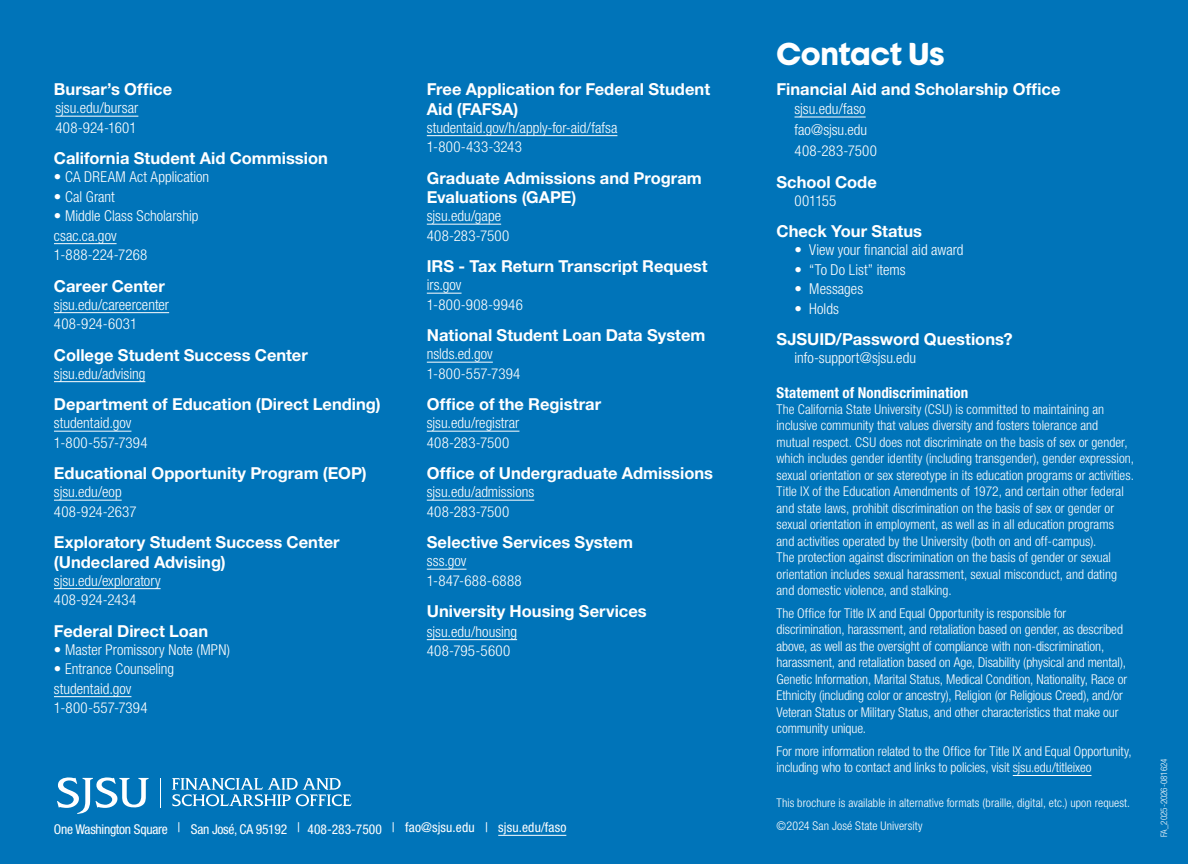
<style>
.page{position:relative;width:1188px;height:864px;background:#0074b9}
.page>*{position:absolute;margin:0;border:0;box-sizing:border-box;transform-origin:0 0}
.t1{font:700 30px "SJSU Pride D";letter-spacing:-.01em;color:#fff}
.t2{font:700 16.5px/19.5px "Helvetica Neue LT Pro";color:#fff}
.t3{font:300 condensed 15px/19.5px "Helvetica Neue LT Pro";color:#fff}
.t4{font:700 condensed 15px "Helvetica Neue LT Pro";letter-spacing:.005em;color:#fff}
.t5{font:300 condensed 15px/19.5px "Helvetica Neue LT Pro";letter-spacing:.02em;color:#fff}
.t6{font:300 condensed 13.5px/16.5px "Helvetica Neue LT Pro";color:#fff}
.t7{font:condensed 13.5px "Helvetica Neue LT Pro";color:#fff}
.t8{font:condensed 13.5px "Helvetica Neue LT Pro";letter-spacing:-.02em;color:#fff}
.t9{font:300 condensed 12px/22.5px "Helvetica Neue LT Pro";letter-spacing:.005em;color:#fff}
.t10{font:300 condensed 9px "Helvetica Neue LT Pro";color:#fff}
.s1{font-stretch:condensed}
</style>
<div class="page">
<hr style="left:795px;top:117px;width:71px;height:1px;background:#fff">
<hr style="left:1013px;top:775px;width:78px;height:1px;background:#fff">
<hr style="left:498px;top:835px;width:68px;height:1px;background:#fff">
<svg style="left:160px;top:778px;width:1px;height:29px"></svg>
<svg style="left:57px;top:777px;width:92px;height:37px"></svg>
<svg style="left:172px;top:778px;width:180px;height:28px"></svg>
<hr style="left:55px;top:116px;width:83px;height:1px;background:#fff">
<hr style="left:54px;top:243px;width:63px;height:1px;background:#fff">
<hr style="left:54px;top:312px;width:115px;height:1px;background:#fff">
<hr style="left:54px;top:381px;width:91px;height:1px;background:#fff">
<hr style="left:54px;top:431px;width:77px;height:1px;background:#fff">
<hr style="left:54px;top:500px;width:68px;height:1px;background:#fff">
<hr style="left:54px;top:588px;width:107px;height:1px;background:#fff">
<hr style="left:54px;top:696px;width:77px;height:1px;background:#fff">
<hr style="left:427px;top:135px;width:190px;height:1px;background:#fff">
<hr style="left:427px;top:224px;width:74px;height:1px;background:#fff">
<hr style="left:427px;top:293px;width:35px;height:1px;background:#fff">
<hr style="left:427px;top:362px;width:66px;height:1px;background:#fff">
<hr style="left:427px;top:431px;width:92px;height:1px;background:#fff">
<hr style="left:427px;top:500px;width:107px;height:1px;background:#fff">
<hr style="left:427px;top:569px;width:39px;height:1px;background:#fff">
<hr style="left:427px;top:639px;width:90px;height:1px;background:#fff">
<p class="t2" style="left:54px;top:79px;width:120px">Bursar’s Office</p>
<p class="t3" style="left:55px;top:98px;width:84px">sjsu.edu/bursar<br>408-924-1601</p>
<p class="t2" style="left:54px;top:148px;width:275px">California Student Aid Commission</p>
<p class="t3" style="left:54px;top:167px;width:157px">• CA DREAM Act Application</p>
<p class="t3" style="left:54px;top:186px;width:62px">• Cal Grant</p>
<p class="t3" style="left:54px;top:206px;width:146px">• Middle Class Scholarship csac.ca.gov<br>1-888-224-7268</p>
<p class="t2" style="left:54px;top:276px;width:112px">Career Center</p>
<p class="t3" style="left:54px;top:294px;width:117px">sjsu.edu/careercenter<br>408-924-6031</p>
<p class="t2" style="left:54px;top:345px;width:255px">College Student Success Center</p>
<p class="t3" style="left:54px;top:363px;width:93px">sjsu.edu/advising</p>
<p class="t2" style="left:54px;top:394px;width:328px">Department of Education (Direct Lending)</p>
<p class="t3" style="left:54px;top:413px;width:95px">studentaid.gov<br>1-800-557-7394</p>
<p class="t2" style="left:54px;top:463px;width:314px">Educational Opportunity Program (EOP)</p>
<p class="t3" style="left:54px;top:482px;width:84px">sjsu.edu/eop<br>408-924-2637</p>
<p class="t2" style="left:54px;top:532px;width:287px">Exploratory Student Success Center (Undeclared Advising)</p>
<p class="t3" style="left:54px;top:570px;width:108px">sjsu.edu/exploratory<br>408-924-2434</p>
<p class="t2" style="left:54px;top:621px;width:156px">Federal Direct Loan</p>
<p class="t3" style="left:54px;top:639px;width:178px">• Master Promissory Note (MPN)</p>
<p class="t3" style="left:54px;top:659px;width:122px">• Entrance Counseling studentaid.gov<br>1-800-557-7394</p>
<p class="t2" style="left:427px;top:79px;width:285px">Free Application for Federal Student<br>Aid (FAFSA)</p>
<p class="t3" style="left:427px;top:117px;width:192px">studentaid.gov/h/apply-for-aid/fafsa<br>1-800-433-3243</p>
<p class="t2" style="left:427px;top:168px;width:276px">Graduate Admissions and Program<br>Evaluations <span class="s1">(</span>GAPE<span class="s1">)</span></p>
<p class="t3" style="left:427px;top:206px;width:84px">sjsu.edu/gape<br>408-283-7500</p>
<p class="t2" style="left:427px;top:256px;width:282px">IRS - Tax Return Transcript Request</p>
<p class="t3" style="left:427px;top:275px;width:98px">irs.gov<br>1-800-908-9946</p>
<p class="t2" style="left:427px;top:325px;width:280px">National Student Loan Data System</p>
<p class="t3" style="left:427px;top:344px;width:95px">nslds.ed.gov<br>1-800-557-7394</p>
<p class="t2" style="left:427px;top:394px;width:176px">Office of the Registrar</p>
<p class="t3" style="left:427px;top:413px;width:94px">sjsu.edu/registrar<br>408-283-7500</p>
<p class="t2" style="left:427px;top:463px;width:288px">Office of Undergraduate Admissions</p>
<p class="t3" style="left:427px;top:482px;width:109px">sjsu.edu/admissions<br>408-283-7500</p>
<p class="t2" style="left:427px;top:532px;width:208px">Selective Services System</p>
<p class="t5" style="left:427px;top:551px;width:96px">sss.gov<br>1-847-688-6888</p>
<p class="t2" style="left:427px;top:601px;width:221px">University Housing Services</p>
<p class="t3" style="left:427px;top:621px;width:92px">sjsu.edu/housing<br>408-795-5600</p>
<p class="t8" style="left:54px;top:821px;width:115px">One Washington Square</p>
<p class="t7" style="left:178px;top:820px;width:390px">| San José, CA 95192 | 408-283-7500 | fao@sjsu.edu | sjsu.edu/faso</p>
<h1 class="t1" style="left:777px;top:35px;width:170px">Contact Us</h1>
<p class="t2" style="left:777px;top:79px;width:286px">Financial Aid and Scholarship Office</p>
<p class="t3" style="left:795px;top:98px;width:84px;line-height:21px">sjsu.edu/faso fao@sjsu.edu<br>408-283-7500</p>
<p class="t2" style="left:777px;top:172px;width:102px">School Code</p>
<p class="t3" style="left:795px;top:190px;width:43px">001155</p>
<p class="t2" style="left:777px;top:221px;width:147px">Check Your Status</p>
<p class="t3" style="left:795px;top:240px;width:171px">• View your financial aid award</p>
<p class="t3" style="left:795px;top:259px;width:113px">• “To Do List” items</p>
<p class="t3" style="left:795px;top:279px;width:70px">• Messages</p>
<p class="t3" style="left:795px;top:298px;width:46px">• Holds</p>
<p class="t2" style="left:777px;top:329px;width:238px">SJSUID/Password Questions?</p>
<p class="t3" style="left:795px;top:348px;width:123px">info-support@sjsu.edu</p>
<p class="t4" style="left:777px;top:383px;width:193px">Statement of Nondiscrimination</p>
<p class="t6" style="left:777px;top:401px;width:359px">The California State University (CSU) is committed to maintaining an inclusive community that values diversity and fosters tolerance and mutual respect. CSU does not discriminate on the basis of sex or gender, which includes gender identity (including transgender), gender expression, sexual orientation or sex stereotype in its education programs or activities.<br>Title IX of the Education Amendments of 1972, and certain other federal and state laws, prohibit discrimination on the basis of sex or gender or sexual orientation in employment, as well as in all education programs and activities operated by the University (both on and off-campus).<br>The protection against discrimination on the basis of gender or sexual orientation includes sexual harassment, sexual misconduct, and dating and domestic violence, and stalking.</p>
<p class="t6" style="left:777px;top:605px;width:352px">The Office for Title IX and Equal Opportunity is responsible for discrimination, harassment, and retaliation based on gender, as described above, as well as the oversight of compliance with non-discrimination, harassment, and retaliation based on Age, Disability (physical and mental), Genetic Information, Marital Status, Medical Condition, Nationality, Race or Ethnicity (including color or ancestry), Religion (or Religious Creed), and/or Veteran Status or Military Status, and other characteristics that make our community unique.</p>
<p class="t6" style="left:777px;top:743px;width:357px">For more information related to the Office for Title IX and Equal Opportunity, including who to contact and links to policies, visit sjsu.edu/titleixeo</p>
<p class="t9" style="left:777px;top:791px;width:355px">This brochure is available in alternative formats (braille, digital, etc.) upon request. ©2024 San José State University</p>
<p class="t10" style="left:1159px;top:837px;width:80px;rotate:-90deg">FA_2025-2026-081624</p>
</div>
